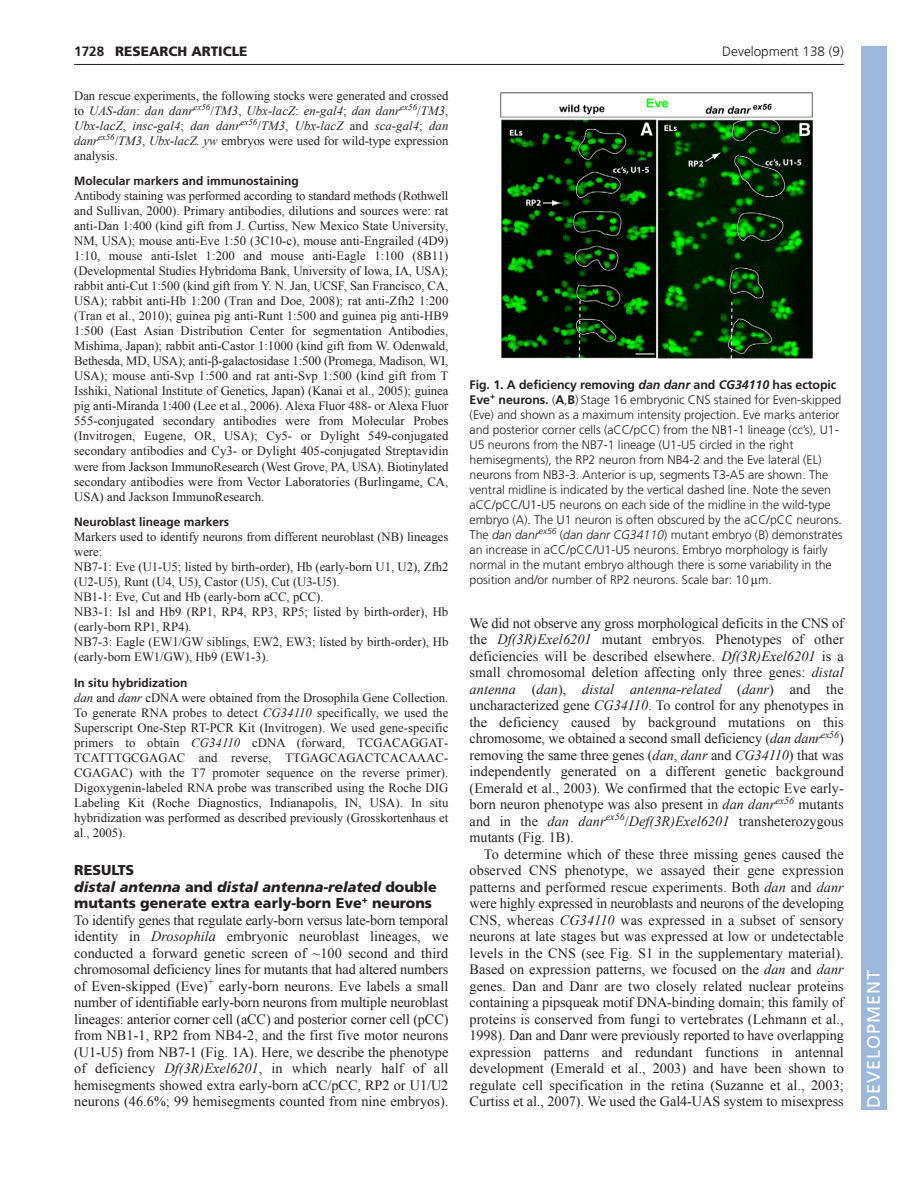
<style>
.page{position:relative;width:918px;height:1188px;background:#fff}
.page>*{position:absolute;margin:0;border:0;box-sizing:border-box;transform-origin:0 0}
.t1{font:18px "Frutiger LT Std";letter-spacing:.055em;color:#fff}
.t2{font:14.25px/16.5px "Times New Roman";letter-spacing:.005em;color:#231f20;text-align:justify}
.t3{font:900 14.25px/16.5px "Frutiger LT Std";color:#231f20}
.t4{font:300 13.5px "Frutiger LT Std";color:#231f20}
.t5{font:900 13.5px "Frutiger LT Std";color:#231f20}
.t6{font:700 13.5px "Frutiger LT Std";color:#231f20}
.t7{font:12.75px/15px "Times New Roman";letter-spacing:-.005em;color:#231f20;text-align:justify}
.t8{font:300 12.3px/15px "Frutiger LT Std";letter-spacing:-.005em;color:#231f20}
.t9{font:700 12px "Frutiger LT Std";color:#231f20}
.s1{font-style:italic}
.s2{font-weight:700}
.s3{font-weight:700;font-style:italic}
</style>
<div class="page">
<hr style="left:74px;top:64px;width:770px;height:1px;background:#231f20">
<img style="left:500px;top:92px;width:313px;height:267px">
<div style="left:861px;top:46px;width:25px;height:1064px;background:#9cb9db"></div>
<p class="t5" style="left:115px;top:46px;width:134px">RESEARCH ARTICLE</p>
<p class="t4" style="left:722px;top:46px;width:123px">Development 138 (9)</p>
<p class="t6" style="left:74px;top:46px;width:32px">1728</p>
<p class="t7" style="left:74px;top:88px;width:376px">Dan rescue experiments, the following stocks were generated and crossed to <span class="s1">UAS</span>-<span class="s1">dan</span>: <span class="s1">dan danr</span><sup>ex56</sup>/<span class="s1">TM3</span>, <span class="s1">Ubx-lacZ</span>: <span class="s1">en</span>-<span class="s1">gal4</span>; <span class="s1">dan danr</span><sup>ex56</sup>/<span class="s1">TM3</span>, <span class="s1">Ubx-lacZ</span>, <span class="s1">insc</span>-<span class="s1">gal4</span>; <span class="s1">dan danr</span><sup>ex56</sup>/<span class="s1">TM3</span>, <span class="s1">Ubx-lacZ</span> and <span class="s1">sca</span>-<span class="s1">gal4</span>; <span class="s1">dan danr</span><sup>ex56</sup>/<span class="s1">TM3</span>, <span class="s1">Ubx-lacZ. yw</span> embryos were used for wild-type expression analysis.</p>
<p class="t9" style="left:74px;top:176px;width:226px">Molecular markers and immunostaining</p>
<p class="t7" style="left:74px;top:189px;width:376px">Antibody staining was performed according to standard methods (Rothwell and Sullivan, 2000). Primary antibodies, dilutions and sources were: rat anti-Dan 1:400 (kind gift from J. Curtiss, New Mexico State University, NM, USA); mouse anti-Eve 1:50 (3C10-c), mouse anti-Engrailed (4D9)<br>1:10, mouse anti-Islet 1:200 and mouse anti-Eagle 1:100 (8B11) (Developmental Studies Hybridoma Bank, University of Iowa, IA, USA); rabbit anti-Cut 1:500 (kind gift from Y. N. Jan, UCSF, San Francisco, CA, USA); rabbit anti-Hb 1:200 (Tran and Doe, 2008); rat anti-Zfh2 1:200 (Tran et al., 2010); guinea pig anti-Runt 1:500 and guinea pig anti-HB9<br>1:500 (East Asian Distribution Center for segmentation Antibodies, Mishima, Japan); rabbit anti-Castor 1:1000 (kind gift from W. Odenwald, Bethesda, MD, USA); anti- -galactosidase 1:500 (Promega, Madison, WI, USA); mouse anti-Svp 1:500 and rat anti-Svp 1:500 (kind gift from T Isshiki, National Institute of Genetics, Japan) (Kanai et al., 2005); guinea pig anti-Miranda 1:400 (Lee et al., 2006). Alexa Fluor 488- or Alexa Fluor 555-conjugated secondary antibodies were from Molecular Probes (Invitrogen, Eugene, OR, USA); Cy5- or Dylight 549-conjugated secondary antibodies and Cy3- or Dylight 405-conjugated Streptavidin were from Jackson ImmunoResearch (West Grove, PA, USA). Biotinylated secondary antibodies were from Vector Laboratories (Burlingame, CA, USA) and Jackson ImmunoResearch.</p>
<p class="t9" style="left:74px;top:517px;width:157px">Neuroblast lineage markers</p>
<p class="t7" style="left:74px;top:529px;width:376px;text-align:left">Markers used to identify neurons from different neuroblast (NB) lineages were:<br>NB7-1: Eve (U1-U5; listed by birth-order), Hb (early-born U1, U2), Zfh2 (U2-U5), Runt (U4, U5), Castor (U5), Cut (U3-U5).<br>NB1-1: Eve, Cut and Hb (early-born aCC, pCC).<br>NB3-1: Isl and Hb9 (RP1, RP4, RP3, RP5; listed by birth-order), Hb (early-born RP1, RP4).<br>NB7-3: Eagle (EW1/GW siblings, EW2, EW3; listed by birth-order), Hb (early-born EW1/GW), Hb9 (EW1-3).</p>
<p class="t9" style="left:74px;top:678px;width:115px">In situ hybridization</p>
<p class="t7" style="left:74px;top:690px;width:376px"><span class="s1">dan</span> and <span class="s1">danr</span> cDNA were obtained from the Drosophila Gene Collection.<br>To generate RNA probes to detect <span class="s1">CG34110</span> specifically, we used the Superscript One-Step RT-PCR Kit (Invitrogen). We used gene-specific primers to obtain <span class="s1">CG34110</span> cDNA (forward, TCGACAG GAT - TCATTTGCGAGAC and reverse, TTGAGCAGACTCACA AAC - CGAGAC) with the T7 promoter sequence on the reverse primer).<br>Digoxygenin-labeled RNA probe was transcribed using the Roche DIG Labeling Kit (Roche Diagnostics, Indianapolis, IN, USA). In situ hybridization was performed as described previously (Grosskortenhaus et al., 2005).</p>
<p class="t3" style="left:74px;top:863px;width:364px">RESULTS<br><span class="s1">distal antenna</span> and <span class="s1">distal antenna-related</span> double mutants generate extra early-born Eve<sup>+</sup> neurons</p>
<p class="t2" style="left:74px;top:912px;width:376px">To identify genes that regulate early-born versus late-born temporal identity in <span class="s1">Drosophila</span> embryonic neuroblast lineages, we conducted a forward genetic screen of ~100 second and third chromosomal deficiency lines for mutants that had altered numbers of Even-skipped (Eve)<sup>+</sup> early-born neurons. Eve labels a small number of identifiable early-born neurons from multiple neuroblast lineages: anterior corner cell (aCC) and posterior corner cell (pCC) from NB1-1, RP2 from NB4-2, and the first five motor neurons (U1-U5) from NB7-1 (Fig. 1A). Here, we describe the phenotype of deficiency <span class="s1">Df(3R)Exel6201</span>, in which nearly half of all hemisegments showed extra early-born aCC/pCC, RP2 or U1/U2 neurons (46.6%; 99 hemisegments counted from nine embryos).</p>
<p class="t8" style="left:470px;top:378px;width:374px"><span class="s2">Fig. 1. A deficiency removing</span> <span class="s3">dan danr</span> <span class="s2">and</span> <span class="s3">CG34110</span> <span class="s2">has ectopic Eve</span><sup>+</sup> <span class="s2">neurons.</span> (<span class="s2">A</span>,<span class="s2">B</span>) Stage 16 embryonic CNS stained for Even-skipped (Eve) and shown as a maximum intensity projection. Eve marks anterior and posterior corner cells (aCC/pCC) from the NB1-1 lineage (cc’s), U1- U5 neurons from the NB7-1 lineage (U1-U5 circled in the right hemisegments), the RP2 neuron from NB4-2 and the Eve lateral (EL) neurons from NB3-3. Anterior is up, segments T3-A5 are shown. The ventral midline is indicated by the vertical dashed line. Note the seven aCC/pCC/U1-U5 neurons on each side of the midline in the wild-type embryo (A). The U1 neuron is often obscured by the aCC/pCC neurons.<br>The <span class="s1">dan danr</span><sup>ex56</sup> (<span class="s1">dan danr CG34110</span>) mutant embryo (B) demonstrates an increase in aCC/pCC/U1-U5 neurons. Embryo morphology is fairly normal in the mutant embryo although there is some variability in the position and/or number of RP2 neurons. Scale bar: 10 m.</p>
<p class="t2" style="left:470px;top:615px;width:376px">We did not observe any gross morphological deficits in the CNS of the <span class="s1">Df(3R)Exel6201</span> mutant embryos. Phenotypes of other deficiencies will be described elsewhere. <span class="s1">Df(3R)Exel6201</span> is a small chromosomal deletion affecting only three genes: <span class="s1">distal antenna</span> (<span class="s1">dan</span>), <span class="s1">distal antenna-related</span> (<span class="s1">danr</span>) and the uncharacterized gene <span class="s1">CG34110</span>. To control for any phenotypes in the deficiency caused by background mutations on this chromosome, we obtained a second small deficiency (<span class="s1">dan danr</span><sup>ex56</sup>) removing the same three genes (<span class="s1">dan</span>, <span class="s1">danr</span> and <span class="s1">CG34110</span>) that was independently generated on a different genetic background (Emerald et al., 2003). We confirmed that the ectopic Eve early&shy;born neuron phenotype was also present in <span class="s1">dan danr</span><sup>ex56</sup> mutants and in the <span class="s1">dan danr</span><sup>ex56</sup>/<span class="s1">Def(3R)Exel6201</span> transheterozygous mutants (Fig. 1B).</p>
<p class="t2" style="left:470px;top:846px;width:376px;text-indent:14px">To determine which of these three missing genes caused the observed CNS phenotype, we assayed their gene expression patterns and performed rescue experiments. Both <span class="s1">dan</span> and <span class="s1">danr </span>were highly expressed in neuroblasts and neurons of the developing CNS, whereas <span class="s1">CG34110</span> was expressed in a subset of sensory neurons at late stages but was expressed at low or undetectable levels in the CNS (see Fig. S1 in the supplementary material).<br>Based on expression patterns, we focused on the <span class="s1">dan</span> and <span class="s1">danr </span>genes. Dan and Danr are two closely related nuclear proteins containing a pipsqueak motif DNA-binding domain; this family of proteins is conserved from fungi to vertebrates (Lehmann et al., 1998). Dan and Danr were previously reported to have overlapping expression patterns and redundant functions in antennal development (Emerald et al., 2003) and have been shown to regulate cell specification in the retina (Suzanne et al., 2003; Curtiss et al., 2007). We used the Gal4-UAS system to misexpress</p>
<h1 class="t1" style="left:863px;top:1108px;width:140px;rotate:-90deg">DEVELOPMENT</h1>
</div>
